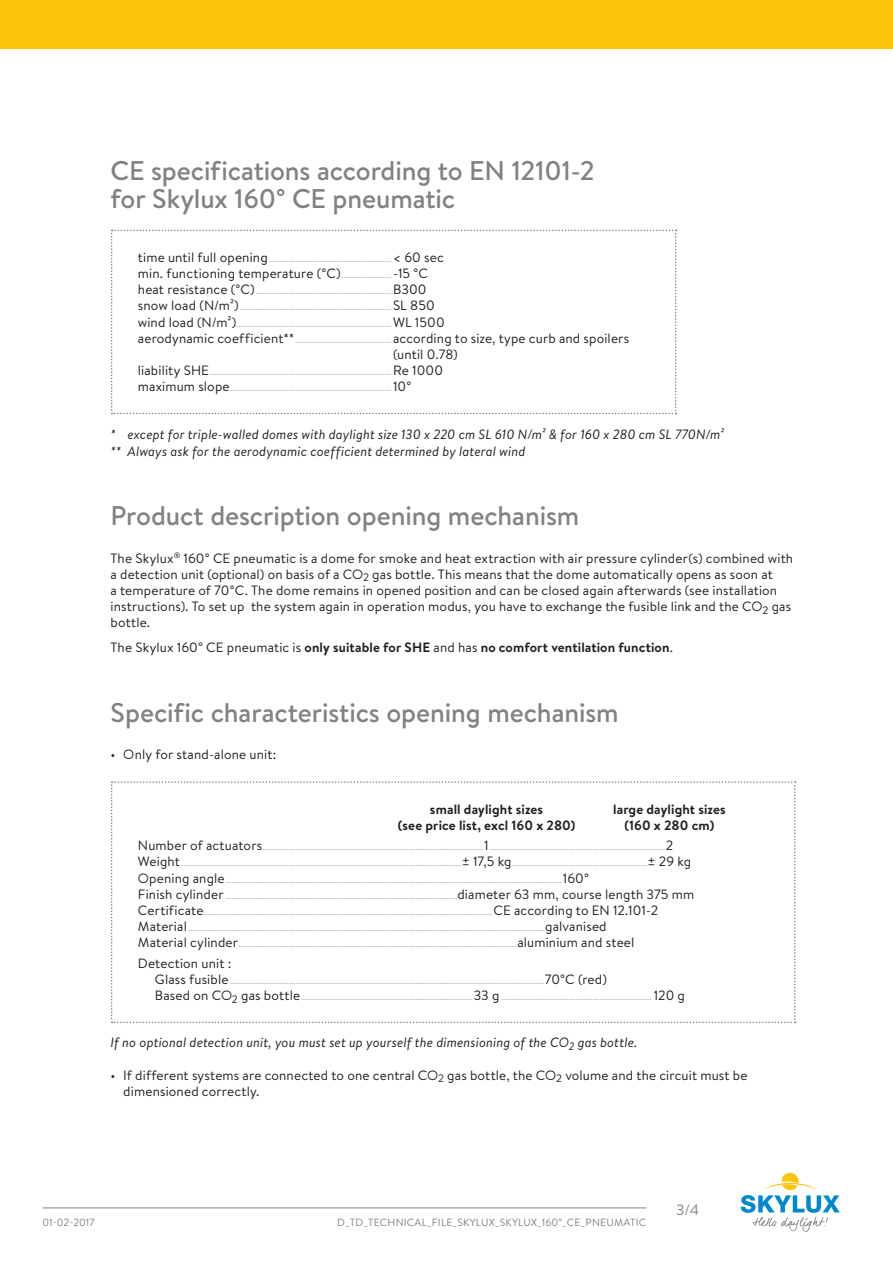
<style>
.page{position:relative;width:893px;height:1263px;background:#fff}
.page>*{position:absolute;margin:0;border:0;box-sizing:border-box;transform-origin:0 0}
.Titel_2{font:500 27px/27px "Brandon Text";letter-spacing:-.005em;color:#808285}
.t1{font:15px "Brandon Text";color:#808285}
.tekst{font:13.5px/16.2px "Brandon Text";letter-spacing:.01em;color:#231f20}
.tekst_cursief{font:italic 13.5px "Brandon Text";letter-spacing:.01em;color:#231f20}
.tekst_tabel{font:13.5px "Brandon Text";letter-spacing:.01em;color:#231f20}
.tekst-2{font:700 13.5px "Brandon Text";letter-spacing:.01em;color:#231f20}
.tekst_tabel_zonder_g{font:700 13.5px "Brandon Text";letter-spacing:.005em;color:#231f20}
.tekst_tabel_zonder_g-2{font:13.5px "Brandon Text";letter-spacing:.005em;color:#231f20}
.t2{font:10.5px "Brandon Text";letter-spacing:.02em;color:#808285}
.tekst_tabel-2{font:9px "Brandon Text";color:#a8a9ad}
.s1{font-size:13.5px;color:#231f20}
.s2{font-size:9px;color:#a8a9ad}
.s3{font-weight:400}
.s4{font-size:10.8px;color:#231f20}
</style>
<div class="page">
<svg style="left:741px;top:1173px;width:99px;height:59px"></svg>
<hr style="left:43px;top:1207px;width:603px;height:1px;background:#808285">
<div style="left:0;top:0;width:893px;height:49px;background:#fec50d"></div>
<svg style="left:111px;top:230px;width:566px;height:184px"></svg>
<svg style="left:111px;top:781px;width:685px;height:242px"></svg>
<p class="Titel_2" style="left:111px;top:157px;width:485px">CE specifications according to EN 12101-2 for Skylux 160° CE pneumatic</p>
<p class="tekst_tabel-2" style="left:138px;top:253px;width:307px"><span class="s1">time until full opening</span>........................................................ <span class="s1">&lt; 60 sec</span></p>
<p class="tekst_tabel" style="left:138px;top:264px;width:292px">min. functioning temperature (°C)<span class="s2">.......................</span>-15 °C</p>
<p class="tekst_tabel-2" style="left:138px;top:285px;width:290px"><span class="s1">heat resistance (°C)</span>.............................................................. <span class="s1">B300</span></p>
<p class="tekst_tabel-2" style="left:138px;top:301px;width:298px"><span class="s1">snow load (N/m²)</span> ..................................................................... <span class="s1">SL 850</span></p>
<p class="tekst_tabel-2" style="left:138px;top:317px;width:308px"><span class="s1">wind load (N/m²)</span>....................................................................... <span class="s1">WL 1500</span></p>
<p class="tekst_tabel" style="left:138px;top:329px;width:493px">aerodynamic coefficient**<span class="s2">............................................</span> according to size, type curb and spoilers</p>
<p class="tekst_tabel_zonder_g-2" style="left:393px;top:345px;width:66px">(until 0.78)</p>
<p class="tekst_tabel-2" style="left:138px;top:366px;width:307px"><span class="s1">liability SHE</span>................................................................................... <span class="s1">Re 1000</span></p>
<p class="tekst_tabel-2" style="left:138px;top:382px;width:275px"><span class="s1">maximum slope</span>.......................................................................... <span class="s1">10°</span></p>
<p class="tekst_cursief" style="left:111px;top:425px;width:615px">* except for triple-walled domes with daylight size 130 x 220 cm SL 610 N/m² &amp; for 160 x 280 cm SL 770N/m²</p>
<p class="tekst_cursief" style="left:111px;top:442px;width:416px">** Always ask for the aerodynamic coefficient determined by lateral wind</p>
<p class="Titel_2" style="left:111px;top:502px;width:470px">Product description opening mechanism</p>
<p class="tekst" style="left:111px;top:549px;width:684px">The Skylux<sup>®</sup> 160° CE pneumatic is a dome for smoke and heat extraction with air pressure cylinder(s) combined with a detection unit (optional) on basis of a CO<sub>2</sub> gas bottle. This means that the dome automatically opens as soon at<br>a temperature of 70°C. The dome remains in opened position and can be closed again afterwards (see installation instructions). To set up the system again in operation modus, you have to exchange the fusible link and the CO<sub>2</sub> gas bottle.</p>
<p class="tekst-2" style="left:111px;top:638px;width:564px"><span class="s3">The Skylux 160° CE pneumatic is</span> only suitable for SHE <span class="s3">and has</span> no comfort ventilation function<span class="s3">.</span></p>
<p class="Titel_2" style="left:111px;top:698px;width:510px">Specific characteristics opening mechanism</p>
<p class="tekst" style="left:111px;top:746px;width:167px">• Only for stand-alone unit:</p>
<p class="tekst_tabel_zonder_g" style="left:430px;top:799px;width:115px">small daylight sizes</p>
<p class="tekst_tabel_zonder_g" style="left:613px;top:799px;width:114px">large daylight sizes</p>
<p class="tekst_tabel_zonder_g" style="left:398px;top:816px;width:179px">(see price list, excl 160 x 280)</p>
<p class="tekst_tabel_zonder_g" style="left:624px;top:816px;width:91px">(160 x 280 cm)</p>
<p class="tekst_tabel-2" style="left:138px;top:841px;width:537px"><span class="s1">Number of actuators</span>.....................................................................................................<span class="s1">1</span>................................................................................<span class="s1">2</span></p>
<p class="tekst_tabel-2" style="left:138px;top:857px;width:555px"><span class="s1">Weight</span> ................................................................................................................................<span class="s1">± 17,5 kg</span>..............................................................<span class="s1">± 29 kg</span></p>
<p class="tekst_tabel-2" style="left:138px;top:873px;width:453px"><span class="s1">Opening angle</span>..........................................................................................................................................................<span class="s1">160°</span></p>
<p class="tekst_tabel-2" style="left:138px;top:889px;width:558px"><span class="s1">Finish cylinder</span> ..........................................................................................................<span class="s1">diameter 63 mm, course length 375 mm</span></p>
<p class="tekst_tabel-2" style="left:138px;top:906px;width:522px"><span class="s1">Certificate</span>....................................................................................................................................<span class="s1">CE according to EN 12.101-2</span></p>
<p class="tekst_tabel-2" style="left:138px;top:922px;width:470px"><span class="s1">Material</span> ...................................................................................................................................................................<span class="s1">galvanised</span></p>
<p class="tekst_tabel-2" style="left:138px;top:938px;width:498px"><span class="s1">Material cylinder</span>...............................................................................................................................<span class="s1">aluminium and steel</span></p>
<p class="tekst_tabel" style="left:138px;top:954px;width:95px">Detection unit :</p>
<p class="tekst_tabel-2" style="left:155px;top:975px;width:454px"><span class="s1">Glass fusible</span>................................................................................................................................................<span class="s1">70°C (red)</span></p>
<p class="tekst_tabel-2" style="left:155px;top:991px;width:532px"><span class="s1">Based on CO</span><span class="s4">2</span> <span class="s1">gas bottle</span> ..............................................................................<span class="s1">33 g</span> ..................................................................... <span class="s1">120 g</span></p>
<p class="tekst_cursief" style="left:111px;top:1033px;width:528px">If no optional detection unit, you must set up yourself the dimensioning of the CO<sub>2</sub> gas bottle.</p>
<p class="tekst" style="left:123px;top:1066px;width:626px;text-indent:-13px">• If different systems are connected to one central CO<sub>2</sub> gas bottle, the CO<sub>2</sub> volume and the circuit must be dimensioned correctly.</p>
<p class="t2" style="left:43px;top:1215px;width:54px">01-02-2017</p>
<p class="t2" style="left:337px;top:1215px;width:311px">D_TD_TECHNICAL_FILE_SKYLUX_SKYLUX_160°_CE_PNEUMATIC</p>
<p class="t1" style="left:676px;top:1199px;width:25px">3/4</p>
</div>
